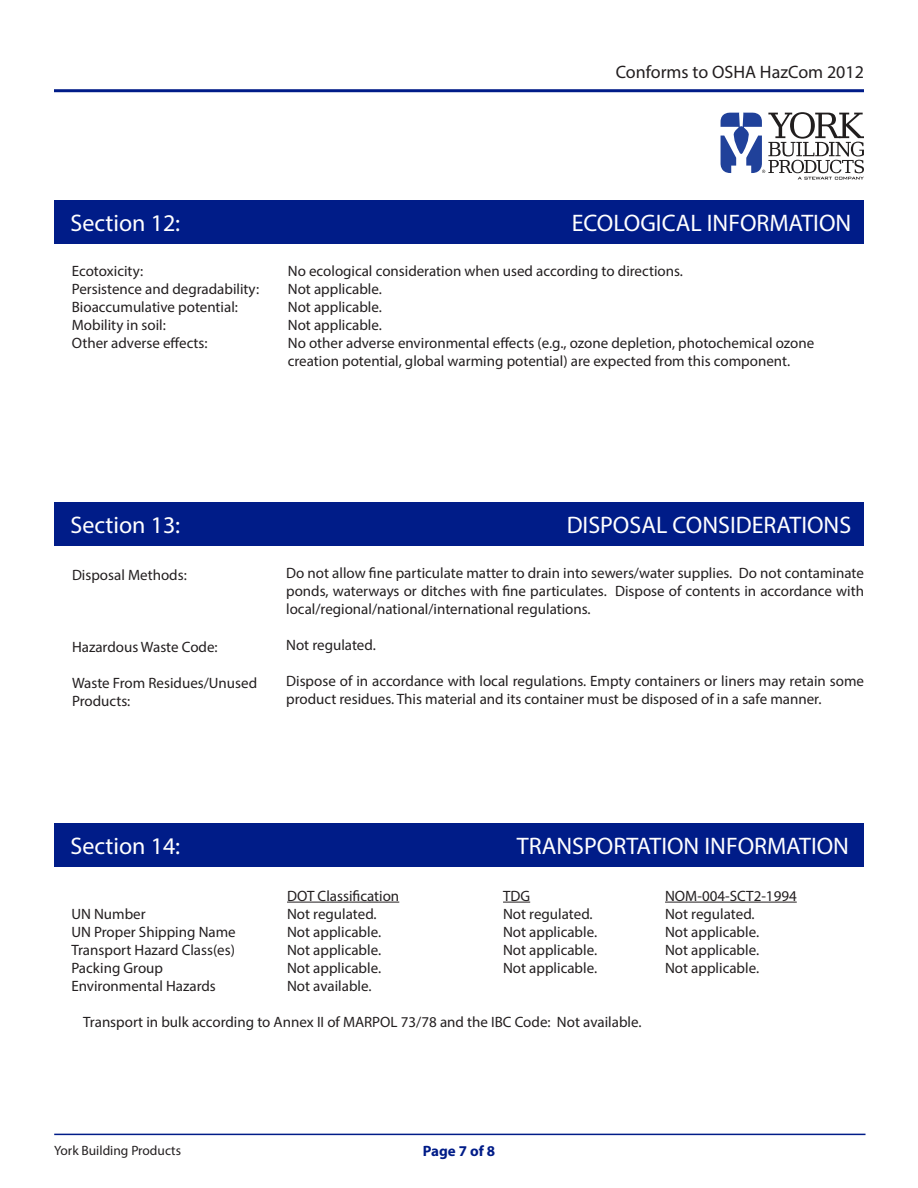
<style>
.page{position:relative;width:918px;height:1188px;background:#fff}
.page>*{position:absolute;margin:0;border:0;box-sizing:border-box;transform-origin:0 0}
.t1{font:24px "Myriad Pro";color:#fff}
.t2{font:18px "Myriad Pro";color:#231f20}
.t3{font:15px/18px "Myriad Pro";color:#231f20}
.t4{font:700 15px "Myriad Pro";color:#001c88}
.t5{font:13.5px "Myriad Pro";color:#231f20}
</style>
<div class="page">
<hr style="left:54px;top:89px;width:810px;height:3px;background:#001c88">
<svg style="left:721px;top:112px;width:143px;height:68px"></svg>
<div style="left:54px;top:200px;width:810px;height:44px;background:#001c88"></div>
<hr style="left:54px;top:1134px;width:812px;height:1px;background:#001c88">
<div style="left:54px;top:502px;width:810px;height:44px;background:#001c88"></div>
<div style="left:54px;top:823px;width:810px;height:44px;background:#001c88"></div>
<hr style="left:287px;top:902px;width:112px;height:1px;background:#231f20">
<svg style="left:503px;top:902px;width:27px;height:1px"></svg>
<hr style="left:665px;top:902px;width:132px;height:1px;background:#231f20">
<p class="t2" style="left:616px;top:61px;width:250px">Conforms to OSHA HazCom 2012</p>
<p class="t1" style="left:70px;top:208px;width:111px">Section 12:</p>
<p class="t1" style="left:572px;top:208px;width:281px">ECOLOGICAL INFORMATION</p>
<p class="t3" style="left:72px;top:261px;width:73px">Ecotoxicity:</p>
<p class="t3" style="left:288px;top:261px;width:397px">No ecological consideration when used according to directions.</p>
<p class="t3" style="left:72px;top:279px;width:189px">Persistence and degradability:</p>
<p class="t3" style="left:288px;top:279px;width:96px">Not applicable.</p>
<p class="t3" style="left:72px;top:297px;width:168px">Bioaccumulative potential:</p>
<p class="t3" style="left:288px;top:297px;width:96px">Not applicable.</p>
<p class="t3" style="left:72px;top:315px;width:96px">Mobility in soil:</p>
<p class="t3" style="left:288px;top:315px;width:96px">Not applicable.</p>
<p class="t3" style="left:72px;top:333px;width:137px">Other adverse effects:</p>
<p class="t3" style="left:288px;top:333px;width:528px">No other adverse environmental effects (e.g., ozone depletion, photochemical ozone</p>
<p class="t3" style="left:288px;top:351px;width:504px">creation potential, global warming potential) are expected from this component.</p>
<p class="t1" style="left:70px;top:510px;width:111px">Section 13:</p>
<p class="t1" style="left:567px;top:510px;width:286px">DISPOSAL CONSIDERATIONS</p>
<p class="t3" style="left:286px;top:564px;width:579px;text-align:justify">Do not allow fine particulate matter to drain into sewers/water supplies. Do not contaminate ponds, waterways or ditches with fine particulates. Dispose of contents in accordance with local/regional/national/international regulations.</p>
<p class="t3" style="left:286px;top:636px;width:91px">Not regulated.</p>
<p class="t3" style="left:286px;top:672px;width:579px">Dispose of in accordance with local regulations. Empty containers or liners may retain some product residues. This material and its container must be disposed of in a safe manner.</p>
<p class="t3" style="left:72px;top:565px;width:116px">Disposal Methods:</p>
<p class="t3" style="left:72px;top:638px;width:147px">Hazardous Waste Code:</p>
<p class="t3" style="left:72px;top:673px;width:187px">Waste From Residues/Unused<br>Products:</p>
<p class="t1" style="left:70px;top:831px;width:111px">Section 14:</p>
<p class="t1" style="left:517px;top:831px;width:334px">TRANSPORTATION INFORMATION</p>
<p class="t3" style="left:287px;top:886px;width:114px">DOT Classification</p>
<p class="t3" style="left:503px;top:886px;width:29px">TDG</p>
<p class="t3" style="left:665px;top:886px;width:133px">NOM-004-SCT2-1994</p>
<p class="t3" style="left:287px;top:904px;width:91px">Not regulated.</p>
<p class="t3" style="left:503px;top:904px;width:91px">Not regulated.</p>
<p class="t3" style="left:665px;top:904px;width:91px">Not regulated.</p>
<p class="t3" style="left:287px;top:922px;width:96px">Not applicable.</p>
<p class="t3" style="left:503px;top:922px;width:96px">Not applicable.</p>
<p class="t3" style="left:665px;top:922px;width:96px">Not applicable.</p>
<p class="t3" style="left:287px;top:940px;width:96px">Not applicable.</p>
<p class="t3" style="left:503px;top:940px;width:96px">Not applicable.</p>
<p class="t3" style="left:665px;top:940px;width:96px">Not applicable.</p>
<p class="t3" style="left:287px;top:958px;width:96px">Not applicable.</p>
<p class="t3" style="left:503px;top:958px;width:96px">Not applicable.</p>
<p class="t3" style="left:665px;top:958px;width:96px">Not applicable.</p>
<p class="t3" style="left:287px;top:976px;width:86px">Not available.</p>
<p class="t3" style="left:71px;top:904px;width:76px">UN Number</p>
<p class="t3" style="left:71px;top:922px;width:166px">UN Proper Shipping Name<br>Transport Hazard Class(es)</p>
<p class="t3" style="left:71px;top:958px;width:93px">Packing Group</p>
<p class="t3" style="left:71px;top:976px;width:146px">Environmental Hazards</p>
<p class="t3" style="left:83px;top:1012px;width:560px">Transport in bulk according to Annex II of MARPOL 73/78 and the IBC Code: Not available.</p>
<p class="t5" style="left:54px;top:1142px;width:128px">York Building Products</p>
<p class="t4" style="left:423px;top:1141px;width:74px">Page 7 of 8</p>
</div>
